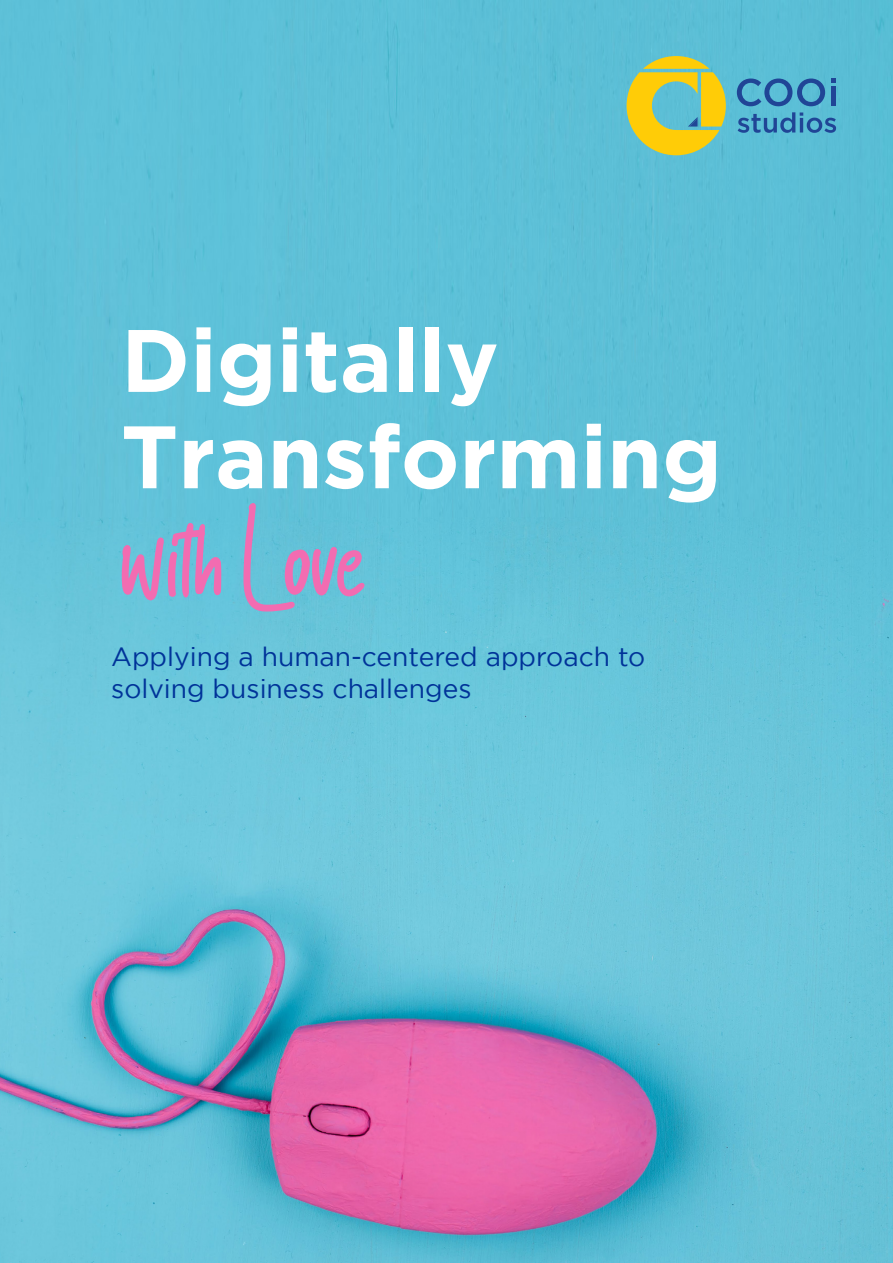
<style>
.page{position:relative;width:893px;height:1263px;background:#fff}
.page>*{position:absolute;margin:0;border:0;box-sizing:border-box;transform-origin:0 0}
.t1{font:700 88.35px/96.3px "Gotham";color:#fff}
.t2{font:88.35px "Orange Blossom";color:#f26cb1}
.t3{font:26.4px/31.8px "Gotham";color:#039}
</style>
<div class="page">
<img style="left:0;top:516px;width:893px;height:747px">
<div style="left:0;top:0;width:893px;height:516px;background:#5dc0d8"></div>
<svg style="left:627px;top:56px;width:99px;height:99px;background:#b4c564"></svg>
<svg style="left:831px;top:79px;width:5px;height:4px"></svg>
<svg style="left:737px;top:79px;width:88px;height:27px;background:#438ebc"></svg>
<div style="left:831px;top:86px;width:5px;height:20px;background:#204596"></div>
<svg style="left:738px;top:112px;width:98px;height:21px;background:#4593bf"></svg>
<h1 class="t1" style="left:121px;top:310px;width:602px">Digitally<br>Transforming</h1>
<h1 class="t2" style="left:121px;top:512px;width:247px">with Love</h1>
<p class="t3" style="left:111px;top:641px;width:536px">Applying a human-centered approach to solving business challenges</p>
</div>
